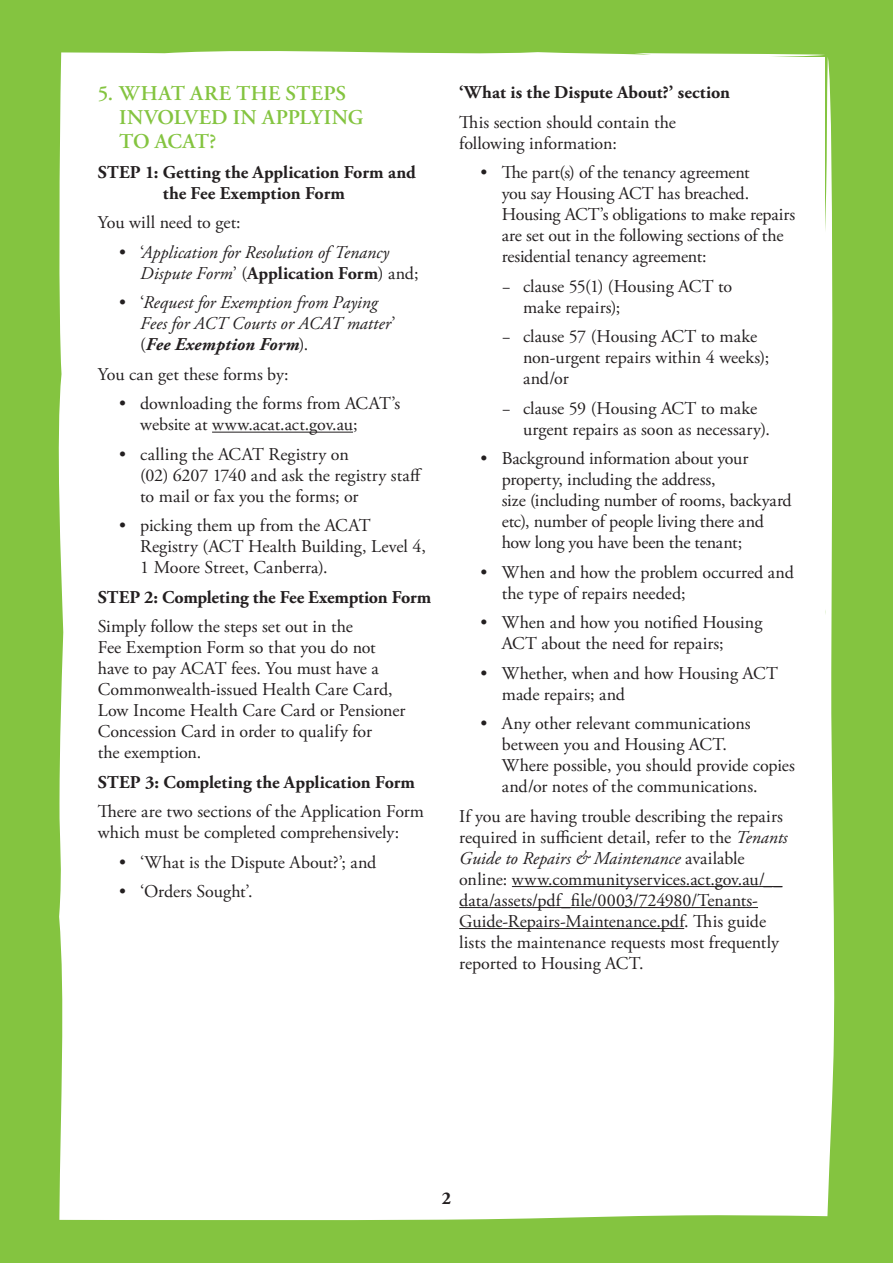
<style>
.page{position:relative;width:893px;height:1263px;background:#84c440}
.page>*{position:absolute;margin:0;border:0;box-sizing:border-box;transform-origin:0 0}
.t1{font:600 21px/24px "Adobe Garamond Pro";letter-spacing:.015em;color:#84c440}
.Body_Copy{font:18px/21px "Adobe Garamond Pro";letter-spacing:-.005em;color:#231f20}
.Heading_4{font:700 18px/21px "Adobe Garamond Pro";color:#231f20;text-align:center}
.t2{font:italic 18px/21px "Adobe Garamond Pro";color:#231f20}
.s1{font-style:normal}
.s2{font-weight:700;font-style:normal}
.s3{font-weight:700}
.s4{font-style:italic}
</style>
<div class="page">
<div style="left:58px;top:51px;width:777px;height:1169px;background:#fff"></div>
<hr style="left:212px;top:432px;width:141px;height:1px;background:#231f20">
<hr style="left:512px;top:886px;width:270px;height:1px;background:#231f20">
<hr style="left:459px;top:907px;width:299px;height:1px;background:#231f20">
<hr style="left:459px;top:928px;width:225px;height:1px;background:#231f20">
<p class="t1" style="left:119px;top:82px;width:246px;text-indent:-21px">5. WHAT ARE THE STEPS<br>INVOLVED IN APPLYING<br>TO ACAT?</p>
<p class="Heading_4" style="left:98px;top:162px;width:320px">STEP 1: Getting the Application Form and the Fee Exemption Form</p>
<p class="Body_Copy" style="left:98px;top:213px;width:144px">You will need to get:</p>
<p class="t2" style="left:140px;top:242px;width:280px;text-indent:-21px"><span class="s1">• ‘</span>Application for Resolution of Tenancy<br>Dispute Form<span class="s1">’ (</span><span class="s2">Application Form</span><span class="s1">) and;</span></p>
<p class="t2" style="left:140px;top:293px;width:257px;text-indent:-21px"><span class="s1">• ‘</span>Request for Exemption from Paying<br>Fees for ACT Courts or ACAT matter<span class="s1">’ (</span><span class="s3">Fee Exemption Form</span><span class="s1">).</span></p>
<p class="Body_Copy" style="left:98px;top:364px;width:192px">You can get these forms by:</p>
<p class="Body_Copy" style="left:140px;top:394px;width:261px;text-indent:-21px">• downloading the forms from ACAT’s website at www.acat.act.gov.au;</p>
<p class="Body_Copy" style="left:140px;top:444px;width:283px;text-indent:-21px">• calling the ACAT Registry on<br>(02) 6207 1740 and ask the registry staff to mail or fax you the forms; or</p>
<p class="Body_Copy" style="left:140px;top:516px;width:287px;text-indent:-21px">• picking them up from the ACAT<br>Registry (ACT Health Building, Level 4,<br>1 Moore Street, Canberra).</p>
<p class="Heading_4" style="left:98px;top:587px;width:335px">STEP 2: Completing the Fee Exemption Form</p>
<p class="Body_Copy" style="left:98px;top:617px;width:309px">Simply follow the steps set out in the<br>Fee Exemption Form so that you do not have to pay ACAT fees. You must have a Commonwealth‑issued Health Care Card, Low Income Health Care Card or Pensioner Concession Card in order to qualify for<br>the exemption.</p>
<p class="Heading_4" style="left:98px;top:772px;width:319px">STEP 3: Completing the Application Form</p>
<p class="Body_Copy" style="left:98px;top:802px;width:328px">There are two sections of the Application Form which must be completed comprehensively:</p>
<p class="Body_Copy" style="left:119px;top:852px;width:259px">• ‘What is the Dispute About?’; and</p>
<p class="Body_Copy" style="left:119px;top:882px;width:135px">• ‘Orders Sought’.</p>
<p class="Heading_4" style="left:459px;top:82px;width:272px">‘What is the Dispute About?’ section</p>
<p class="Body_Copy" style="left:459px;top:112px;width:218px">This section should contain the following information:</p>
<p class="Body_Copy" style="left:502px;top:163px;width:295px;text-indent:-21px">• The part(s) of the tenancy agreement<br>you say Housing ACT has breached.<br>Housing ACT’s obligations to make repairs are set out in the following sections of the residential tenancy agreement:</p>
<p class="Body_Copy" style="left:523px;top:276px;width:211px;text-indent:-21px">− clause 55(1) (Housing ACT to make repairs);</p>
<p class="Body_Copy" style="left:523px;top:327px;width:248px;text-indent:-21px">− clause 57 (Housing ACT to make non‑urgent repairs within 4 weeks); and/or</p>
<p class="Body_Copy" style="left:523px;top:398px;width:248px;text-indent:-21px">− clause 59 (Housing ACT to make urgent repairs as soon as necessary).</p>
<p class="Body_Copy" style="left:502px;top:449px;width:291px;text-indent:-21px">• Background information about your property, including the address,<br>size (including number of rooms, backyard etc), number of people living there and how long you have been the tenant;</p>
<p class="Body_Copy" style="left:502px;top:562px;width:294px;text-indent:-21px">• When and how the problem occurred and the type of repairs needed;</p>
<p class="Body_Copy" style="left:502px;top:613px;width:262px;text-indent:-21px">• When and how you notified Housing<br>ACT about the need for repairs;</p>
<p class="Body_Copy" style="left:502px;top:663px;width:278px;text-indent:-21px">• Whether, when and how Housing ACT made repairs; and</p>
<p class="Body_Copy" style="left:502px;top:714px;width:295px;text-indent:-21px">• Any other relevant communications between you and Housing ACT.<br>Where possible, you should provide copies and/or notes of the communications.</p>
<p class="Body_Copy" style="left:459px;top:806px;width:330px">If you are having trouble describing the repairs required in sufficient detail, refer to the <span class="s4">Tenants Guide to Repairs &amp; Maintenance</span> available online: www.communityservices.act.gov.au/__ data/assets/pdf_file/0003/724980/Tenants-Guide-Repairs-Maintenance.pdf. This guide lists the maintenance requests most frequently reported to Housing ACT.</p>
<p class="Heading_4" style="left:442px;top:1188px;width:11px">2</p>
</div>
